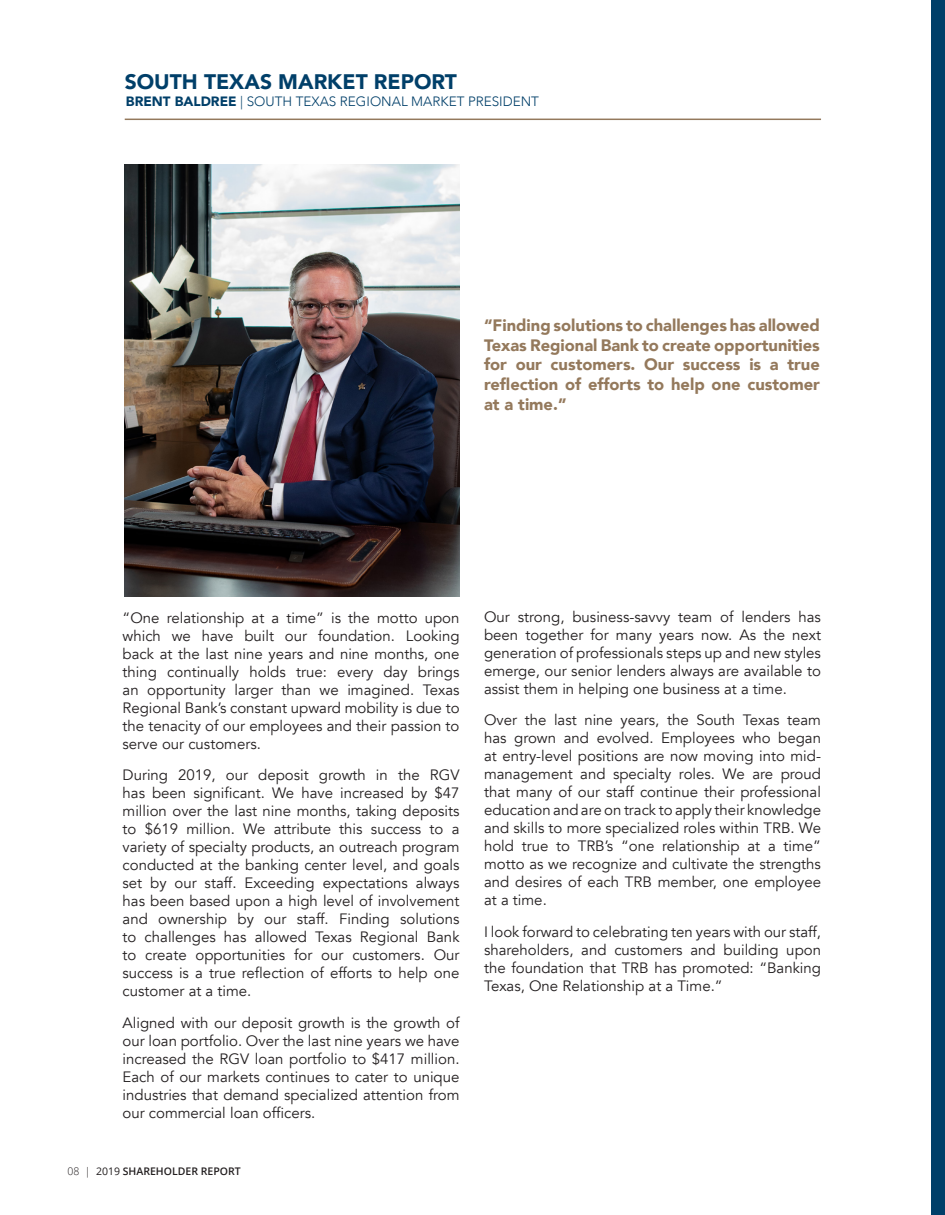
<style>
.page{position:relative;width:945px;height:1215px;background:#fff}
.page>*{position:absolute;margin:0;border:0;box-sizing:border-box;transform-origin:0 0}
.t1{font:900 21px "Avenir";color:#003f69}
.t2{font:900 16.5px/19.8px "Avenir";color:#94795c;text-align:justify}
.t3{font:15px/18px "Avenir";color:#231f20;text-align:justify}
.t4{font:300 13.5px "Avenir";color:#003f69}
.t5{font:600 10.5px "Open Sans";color:#231f20}
.s1{font-weight:900}
.s2{font-weight:300}
.s3{font-weight:400}
</style>
<div class="page">
<div style="left:932px;top:1px;width:13px;height:1214px;background:#003f69"></div>
<img style="left:125px;top:165px;width:335px;height:432px">
<hr style="left:125px;top:119px;width:696px;height:1px;background:#94795c">
<p class="t1" style="left:125px;top:64px;width:334px">SOUTH TEXAS MARKET REPORT</p>
<p class="t4" style="left:126px;top:94px;width:415px"><span class="s1">BRENT BALDREE</span> | SOUTH TEXAS REGIONAL MARKET PRESIDENT</p>
<p class="t2" style="left:484px;top:315px;width:337px">“Finding solutions to challenges has allowed Texas Regional Bank to create opportunities for our customers. Our success is a true reflection of efforts to help one customer at a time.”</p>
<p class="t3" style="left:123px;top:609px;width:338px">“One relationship at a time” is the motto upon which we have built our foundation. Looking back at the last nine years and nine months, one thing continually holds true: every day brings an opportunity larger than we imagined. Texas Regional Bank’s constant upward mobility is due to the tenacity of our employees and their passion to serve our customers.</p>
<p class="t3" style="left:123px;top:766px;width:338px">During 2019, our deposit growth in the RGV has been significant. We have increased by $47 million over the last nine months, taking deposits to $619 million. We attribute this success to a variety of specialty products, an outreach program conducted at the banking center level, and goals set by our staff. Exceeding expectations always has been based upon a high level of involvement and ownership by our staff. Finding solutions to challenges has allowed Texas Regional Bank to create opportunities for our customers. Our success is a true reflection of efforts to help one customer at a time.</p>
<p class="t3" style="left:123px;top:1014px;width:338px">Aligned with our deposit growth is the growth of our loan portfolio. Over the last nine years we have increased the RGV loan portfolio to $417 million.<br>Each of our markets continues to cater to unique industries that demand specialized attention from our commercial loan officers.</p>
<p class="t5" style="left:68px;top:1164px;width:175px"><span class="s2">08 |</span> <span class="s3">2019</span> SHAREHOLDER REPORT</p>
<p class="t3" style="left:484px;top:608px;width:338px">Our strong, business-savvy team of lenders has been together for many years now. As the next generation of professionals steps up and new styles emerge, our senior lenders always are available to assist them in helping one business at a time.</p>
<p class="t3" style="left:484px;top:711px;width:339px">Over the last nine years, the South Texas team has grown and evolved. Employees who began at entry-level positions are now moving into mid&shy;management and specialty roles. We are proud that many of our staff continue their professional education and are on track to apply their knowledge and skills to more specialized roles within TRB. We hold true to TRB’s “one relationship at a time” motto as we recognize and cultivate the strengths and desires of each TRB member, one employee at a time.</p>
<p class="t3" style="left:484px;top:923px;width:338px">I look forward to celebrating ten years with our staff, shareholders, and customers and building upon the foundation that TRB has promoted: “Banking Texas, One Relationship at a Time.”</p>
</div>
